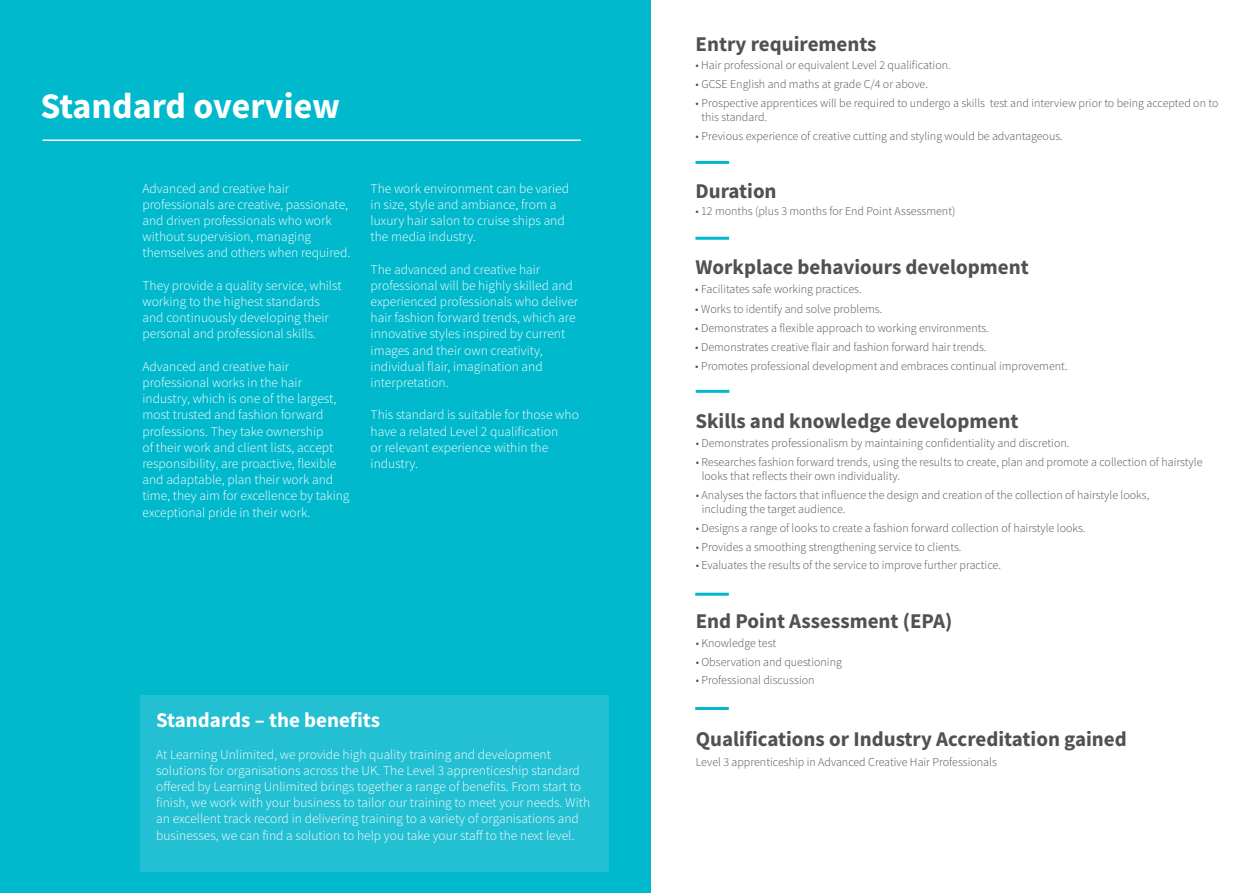
<style>
.page{position:relative;width:1259px;height:893px;background:#fff}
.page>*{position:absolute;margin:0;border:0;box-sizing:border-box;transform-origin:0 0}
.t1{font:700 36px "Source Sans Pro";color:#fff}
.t2{font:700 21px "Source Sans Pro";color:#4f5152}
.t3{font:700 21px "Source Sans Pro";color:#fff}
.t4{font:300 13.5px/16.2px "Source Sans Pro";color:#fff}
.t5{font:300 12.15px/14.4px "Source Sans Pro";color:#4f5152}
.t6{font:300 12px/14.4px "Source Sans Pro";color:#4f5152}
</style>
<div class="page">
<div style="left:629px;top:0;width:22px;height:893px;background:#00b9cc"></div>
<hr style="left:695px;top:593px;width:34px;height:3px;background:#00b9cc">
<hr style="left:695px;top:707px;width:34px;height:3px;background:#00b9cc">
<hr style="left:695px;top:390px;width:34px;height:3px;background:#00b9cc">
<hr style="left:695px;top:237px;width:34px;height:3px;background:#00b9cc">
<hr style="left:695px;top:161px;width:34px;height:3px;background:#00b9cc">
<div style="left:0;top:0;width:629px;height:893px;background:#00b9cc"></div>
<hr style="left:43px;top:139px;width:538px;height:2px;background:#fff">
<div style="left:140px;top:695px;width:468px;height:177px;background:#23bfd2"></div>
<p class="t1" style="left:40px;top:81px;width:301px">Standard overview</p>
<p class="t4" style="left:142px;top:180px;width:209px">Advanced and creative hair professionals are creative, passionate, and driven professionals who work without supervision, managing themselves and others when required.</p>
<p class="t4" style="left:142px;top:277px;width:201px">They provide a quality service, whilst working to the highest standards and continuously developing their personal and professional skills.</p>
<p class="t4" style="left:142px;top:358px;width:208px">Advanced and creative hair professional works in the hair industry, which is one of the largest, most trusted and fashion forward professions. They take ownership<br>of their work and client lists, accept responsibility, are proactive, flexible and adaptable, plan their work and time, they aim for excellence by taking exceptional pride in their work.</p>
<p class="t4" style="left:370px;top:180px;width:200px">The work environment can be varied in size, style and ambiance, from a luxury hair salon to cruise ships and the media industry.</p>
<p class="t4" style="left:370px;top:261px;width:209px">The advanced and creative hair professional will be highly skilled and experienced professionals who deliver hair fashion forward trends, which are innovative styles inspired by current images and their own creativity, individual flair, imagination and interpretation.</p>
<p class="t4" style="left:370px;top:407px;width:210px">This standard is suitable for those who have a related Level 2 qualification<br>or relevant experience within the industry.</p>
<p class="t3" style="left:156px;top:706px;width:225px">Standards – the benefits</p>
<p class="t4" style="left:156px;top:746px;width:435px">At Learning Unlimited, we provide high quality training and development solutions for organisations across the UK. The Level 3 apprenticeship standard offered by Learning Unlimited brings together a range of benefits. From start to finish, we work with your business to tailor our training to meet your needs. With an excellent track record in delivering training to a variety of organisations and businesses, we can find a solution to help you take your staff to the next level.</p>
<p class="t2" style="left:695px;top:30px;width:183px">Entry requirements</p>
<p class="t6" style="left:695px;top:58px;width:257px">• Hair professional or equivalent Level 2 qualification.</p>
<p class="t6" style="left:695px;top:77px;width:234px">• GCSE English and maths at grade C/4 or above.</p>
<p class="t6" style="left:701px;top:96px;width:518px;text-indent:-6px">• Prospective apprentices will be required to undergo a skills test and interview prior to being accepted on to this standard.</p>
<p class="t6" style="left:695px;top:129px;width:369px">• Previous experience of creative cutting and styling would be advantageous.</p>
<p class="t2" style="left:695px;top:177px;width:83px">Duration</p>
<p class="t5" style="left:695px;top:204px;width:261px">• 12 months (plus 3 months for End Point Assessment)</p>
<p class="t2" style="left:695px;top:253px;width:335px">Workplace behaviours development</p>
<p class="t5" style="left:695px;top:282px;width:168px">• Facilitates safe working practices.</p>
<p class="t5" style="left:695px;top:301px;width:189px">• Works to identify and solve problems.</p>
<p class="t5" style="left:695px;top:321px;width:295px">• Demonstrates a flexible approach to working environments.</p>
<p class="t5" style="left:695px;top:340px;width:293px">• Demonstrates creative flair and fashion forward hair trends.</p>
<p class="t5" style="left:695px;top:359px;width:374px">• Promotes professional development and embraces continual improvement.</p>
<p class="t2" style="left:695px;top:407px;width:325px">Skills and knowledge development</p>
<p class="t5" style="left:695px;top:436px;width:375px">• Demonstrates professionalism by maintaining confidentiality and discretion.</p>
<p class="t5" style="left:701px;top:455px;width:502px;text-indent:-6px">• Researches fashion forward trends, using the results to create, plan and promote a collection of hairstyle looks that reflects their own individuality.</p>
<p class="t5" style="left:701px;top:488px;width:449px;text-indent:-6px">• Analyses the factors that influence the design and creation of the collection of hairstyle looks, including the target audience.</p>
<p class="t5" style="left:695px;top:521px;width:391px">• Designs a range of looks to create a fashion forward collection of hairstyle looks.</p>
<p class="t5" style="left:695px;top:539px;width:267px">• Provides a smoothing strengthening service to clients.</p>
<p class="t5" style="left:695px;top:558px;width:307px">• Evaluates the results of the service to improve further practice.</p>
<p class="t2" style="left:695px;top:607px;width:258px">End Point Assessment (EPA)</p>
<p class="t5" style="left:695px;top:636px;width:82px">• Knowledge test</p>
<p class="t5" style="left:695px;top:654px;width:148px">• Observation and questioning</p>
<p class="t5" style="left:695px;top:673px;width:120px">• Professional discussion</p>
<p class="t2" style="left:695px;top:725px;width:433px">Qualifications or Industry Accreditation gained</p>
<p class="t5" style="left:695px;top:755px;width:303px">Level 3 apprenticeship in Advanced Creative Hair Professionals</p>
</div>
